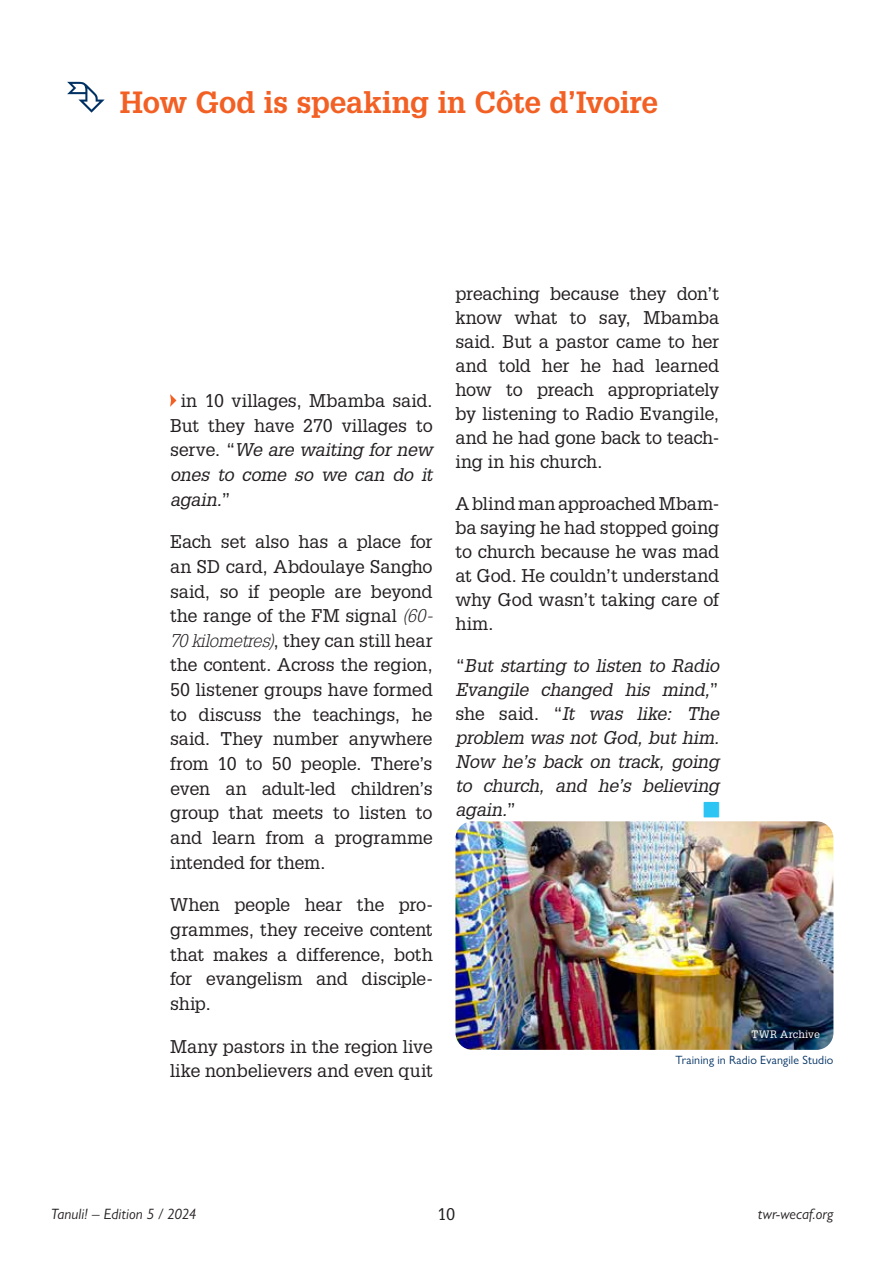
<style>
.page{position:relative;width:893px;height:1263px;background:#fff}
.page>*{position:absolute;margin:0;border:0;box-sizing:border-box;transform-origin:0 0}
.t1{font:700 30px "Glypha LT Std";letter-spacing:-.01em;color:#f26024}
.t2{font:18px/24.6px "Glypha LT Std";letter-spacing:-.005em;color:#231f20;text-align:justify}
.t3{font:italic 18px/24px "Glypha LT Std";letter-spacing:-.01em;color:#231f20;text-align:justify}
.t4{font:16.5px "Glypha LT Std";color:#231f20}
.t5{font:italic 15px "Gill Sans Nova";letter-spacing:.005em;color:#231f20}
.t6{font:12px "Gill Sans Nova";letter-spacing:.01em;color:#003163}
.t7{font:10.5px "Glypha LT Std";letter-spacing:.025em;color:#fff}
.s1{font-style:italic}
.s2{font-weight:300;font-style:italic}
.s3{font-style:normal}
</style>
<div class="page">
<svg style="left:67px;top:82px;width:38px;height:31px"></svg>
<img style="left:455px;top:821px;width:378px;height:229px">
<svg style="left:170px;top:394px;width:6px;height:13px"></svg>
<h1 class="t1" style="left:120px;top:83px;width:540px">How God is speaking in Côte d’Ivoire</h1>
<p class="t2" style="left:170px;top:388px;width:264px;text-indent:11px">in 10 villages, Mbamba said.<br>But they have 270 villages to serve. “<span class="s1">We are waiting for new ones to come so we can do it again.</span>”</p>
<p class="t2" style="left:170px;top:529px;width:264px">Each set also has a place for an SD card, Abdoulaye Sangho said, so if people are beyond the range of the FM signal <span class="s2">(60- 70 kilometres)</span>, they can still hear the content. Across the region, 50 listener groups have formed to discuss the teachings, he said. They number anywhere from 10 to 50 people. There’s even an adult-led children’s group that meets to listen to and learn from a programme intended for them.</p>
<p class="t2" style="left:170px;top:892px;width:264px">When people hear the pro&shy;grammes, they receive content that makes a difference, both for evangelism and disciple&shy;ship.</p>
<p class="t2" style="left:170px;top:1033px;width:264px">Many pastors in the region live like nonbelievers and even quit</p>
<p class="t2" style="left:455px;top:281px;width:265px;line-height:24px">preaching because they don’t know what to say, Mbamba said. But a pastor came to her and told her he had learned how to preach appropriately by listening to Radio Evangile, and he had gone back to teach&shy;ing in his church.</p>
<p class="t2" style="left:455px;top:491px;width:265px;line-height:24px">A blind man approached Mbam&shy;ba saying he had stopped going to church because he was mad at God. He couldn’t understand why God wasn’t taking care of him.</p>
<p class="t3" style="left:455px;top:654px;width:265px"><span class="s3">“</span>But starting to listen to Radio Evangile changed his mind,<span class="s3">” she said. “</span>It was like: The problem was not God, but him.<br>Now he’s back on track, going to church, and he’s believing again.<span class="s3">”</span></p>
<p class="t7" style="left:752px;top:1028px;width:70px">TWR Archive</p>
<p class="t6" style="left:675px;top:1052px;width:160px">Training in Radio Evangile Studio</p>
<p class="t5" style="left:51px;top:1205px;width:147px">Tanuli! – Edition 5 / 2024</p>
<p class="t4" style="left:438px;top:1204px;width:19px">10</p>
<p class="t5" style="left:758px;top:1205px;width:77px">twr-wecaf.org</p>
</div>
